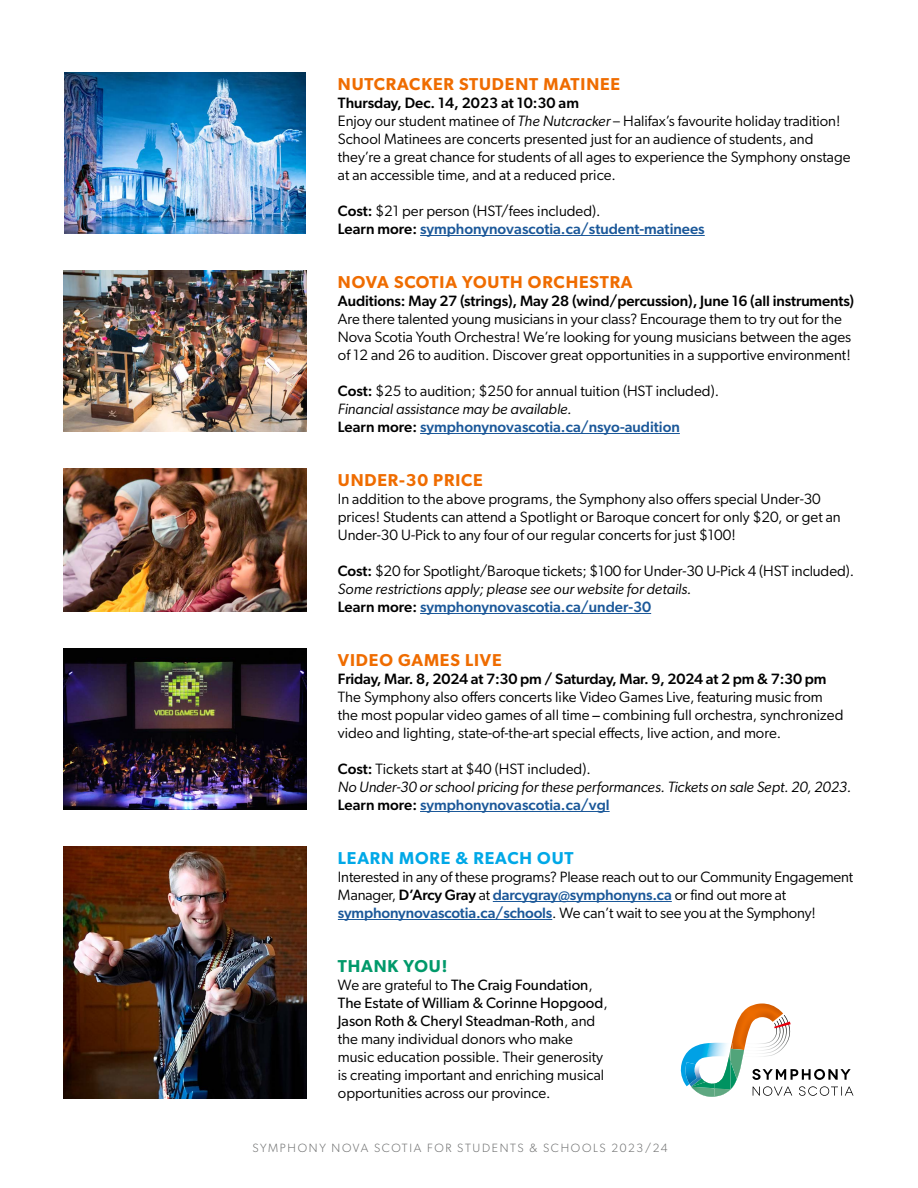
<style>
.page{position:relative;width:918px;height:1188px;background:#fff}
.page>*{position:absolute;margin:0;border:0;box-sizing:border-box;transform-origin:0 0}
.t1{font:600 17.25px "Gibson";letter-spacing:.05em;color:#ef6c00}
.t2{font:600 17.25px "Gibson";letter-spacing:.05em;color:#00a8e7}
.t3{font:600 17.25px "Gibson";letter-spacing:.05em;color:#00996a}
.t4{font:15px/18px "Gibson";color:#000}
.t5{font:italic 15px/18px "Gibson";letter-spacing:-.005em;color:#000}
.t6{font:500 15px "Gibson";letter-spacing:-.005em;color:#000}
.t7{font:500 15px/18px "Gibson";color:#1b5899}
.t8{font:300 12px "Gibson";letter-spacing:.14em;color:#6f7070}
.s1{font-weight:500}
.s2{font-style:italic}
.s3{color:#000}
.s4{font-weight:400;color:#000}
.s5{font-weight:500;color:#1b5899}
.s6{font-family:"Avenir"}
.s7{font-weight:500;font-style:normal}
.s8{font-style:normal}
.s9{font-weight:500;font-style:normal;color:#1b5899}
.s10{font-style:inherit}
</style>
<div class="page">
<img style="left:64px;top:270px;width:242px;height:162px">
<img style="left:64px;top:468px;width:242px;height:144px">
<img style="left:64px;top:846px;width:242px;height:252px">
<img style="left:64px;top:648px;width:242px;height:162px">
<hr style="left:420px;top:433px;width:260px;height:1px;background:#1b5899">
<hr style="left:420px;top:613px;width:231px;height:1px;background:#1b5899">
<hr style="left:420px;top:811px;width:190px;height:1px;background:#1b5899">
<hr style="left:493px;top:901px;width:179px;height:1px;background:#1b5899">
<hr style="left:338px;top:919px;width:214px;height:1px;background:#1b5899">
<img style="left:64px;top:72px;width:242px;height:162px">
<hr style="left:420px;top:235px;width:285px;height:1px;background:#1b5899">
<img style="left:732px;top:1004px;width:51px;height:39px">
<svg style="left:680px;top:1043px;width:63px;height:54px"></svg>
<img style="left:743px;top:1015px;width:47px;height:42px">
<svg style="left:774px;top:1022px;width:17px;height:6px"></svg>
<svg style="left:753px;top:1086px;width:100px;height:10px"></svg>
<svg style="left:752px;top:1069px;width:99px;height:11px"></svg>
<p class="t1" style="left:338px;top:74px;width:284px">NUTCRACKER STUDENT MATINEE</p>
<p class="t4" style="left:338px;top:94px;width:514px"><span class="s1">Thursday, Dec. 14, 2023 at 10:30 am<br></span>Enjoy our student matinee of <span class="s2">The Nutcracker</span> – Halifax’s favourite holiday tradition!<br>School Matinees are concerts presented just for an audience of students, and they’re a great chance for students of all ages to experience the Symphony onstage at an accessible time, and at a reduced price.</p>
<p class="t7" style="left:338px;top:202px;width:368px"><span class="s3">Cost:</span> <span class="s4">$21 per person (HST/fees included).<br></span><span class="s3">Learn more:</span> symphonynovascotia.ca/student-matinees</p>
<p class="t1" style="left:338px;top:272px;width:296px">NOVA SCOTIA YOUTH ORCHESTRA</p>
<p class="t6" style="left:338px;top:292px;width:518px">Auditions: May 27 (strings), May 28 (wind/percussion), June 16 (all instruments)</p>
<p class="t4" style="left:338px;top:310px;width:515px">Are there talented young musicians in your class? Encourage them to try out for the<br>Nova Scotia Youth Orchestra! We’re looking for young musicians between the ages of 12 and 26 to audition. Discover great opportunities in a supportive environment!</p>
<p class="t4" style="left:338px;top:382px;width:383px"><span class="s1">Cost:</span> $25 to audition; $250 for annual tuition (HST included).<br><span class="s2">Financial assistance may be available.<br></span><span class="s1">Learn more:</span> <span class="s5">symphonynovascotia.ca/nsyo-audition</span></p>
<p class="t1" style="left:338px;top:470px;width:146px">UNDER-30 PRICE</p>
<p class="t4" style="left:338px;top:490px;width:504px">In addition to the above programs, the Symphony also offers special Under-30 prices! Students can attend a Spotlight or Baroque concert for only $20, or get an<br>Under-30 U-Pick to any four of our regular concerts for just $100!</p>
<p class="t4" style="left:338px;top:562px;width:518px"><span class="s1">Cost:</span> $20 for Spotlight/Baroque tickets; $100 for Under-30 U-Pick 4 (HST included).<br><span class="s2">Some restrictions apply; please see our website for details.<br></span><span class="s1">Learn more:</span> <span class="s5">symphonynovascotia.ca/under-30</span></p>
<p class="t1" style="left:338px;top:650px;width:165px">VIDEO GAMES LIVE</p>
<p class="t6" style="left:338px;top:670px;width:490px">Friday, Mar. 8, 2024 at 7:30 pm / Saturday, Mar. 9, 2024 at 2 pm &amp; 7:30 pm</p>
<p class="t4" style="left:338px;top:688px;width:507px">The Symphony also offers concerts like Video Games Live, featuring music from the most popular video games of all time <span class="s6">–</span> combining full orchestra, synchronized video and lighting, state-of-the-art special effects, live action, and more.</p>
<p class="t5" style="left:338px;top:760px;width:515px"><span class="s7">Cost:</span> <span class="s8">Tickets start at $40 (HST included).<br></span>No Under-30 or school pricing for these performances. Tickets on sale Sept. 20, 2023.<br><span class="s7">Learn more:</span> <span class="s9">symphonynovascotia.ca/vgl</span></p>
<p class="t2" style="left:338px;top:848px;width:237px">LEARN MORE &amp; REACH OUT</p>
<p class="t4" style="left:338px;top:868px;width:517px">Interested in any of these programs? Please reach out to our Community Engagement<br>Manager, <span class="s1">D’Arcy Gray</span> at <span class="s5">darcygray@symphonyns.ca</span> or find out more at <span class="s5">symphonynovascotia.ca/schools</span>. We can’t wait to see you at the Symphony!</p>
<p class="t3" style="left:338px;top:956px;width:111px">THANK YOU!</p>
<p class="t4" style="left:338px;top:976px;width:271px">We are grateful to <span class="s10">The Craig Foundation</span>, <span class="s10">The Estate of William &amp; Corinne Hopgood</span>, <span class="s10">Jason Roth &amp; Cheryl Steadman-Roth</span>, and the many individual donors who make music education possible. Their generosity is creating important and enriching musical opportunities across our province.</p>
<p class="t8" style="left:252px;top:1140px;width:417px">SYMPHONY NOVA SCOTIA FOR STUDENTS &amp; SCHOOLS 2023/24</p>
</div>
